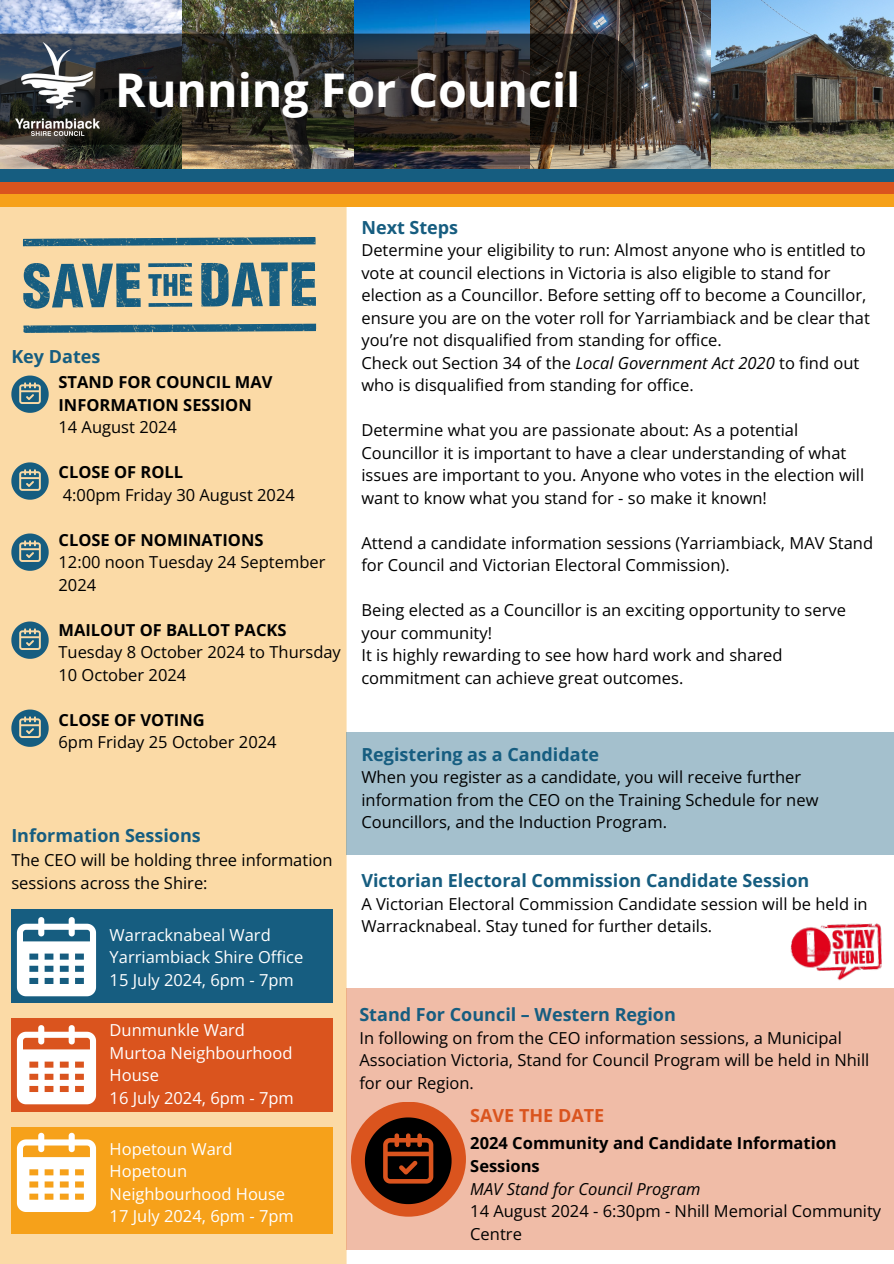
<style>
.page{position:relative;width:894px;height:1264px;background:#fff}
.page>*{position:absolute;margin:0;border:0;box-sizing:border-box;transform-origin:0 0}
.t1{font:700 46.5px "Open Sans";color:#fff}
.t2{font:700 18px "Open Sans";color:#165d80}
.t3{font:700 18px "Open Sans";color:#da541e}
.t4{font:16.5px/22.5px "Open Sans";color:#000}
.t5{font:16.5px/22.5px "Open Sans";color:#fff}
.t6{font:700 16.5px/22.5px "Open Sans";color:#000}
.t7{font:italic 16.5px "Open Sans";color:#000}
.s1{font-style:italic}
</style>
<div class="page">
<img style="left:353px;top:0;width:540px;height:169px">
<div style="left:0;top:207px;width:346px;height:1056px;background:#fbdaa6"></div>
<img style="left:182px;top:0;width:171px;height:169px">
<img style="left:0;top:0;width:182px;height:169px">
<div style="left:0;top:169px;width:893px;height:25px;background:#165d80"></div>
<div style="left:0;top:182px;width:893px;height:25px;background:#da541e"></div>
<div style="left:0;top:194px;width:893px;height:13px;background:#f6a11a"></div>
<svg style="left:0;top:34px;width:636px;height:111px"></svg>
<img style="left:15px;top:42px;width:84px;height:94px">
<div style="left:346px;top:988px;width:547px;height:262px;background:#f0bca7"></div>
<div style="left:351px;top:1101px;width:115px;height:115px;background:#da541e;border-radius:50%"></div>
<svg style="left:365px;top:1117px;width:86px;height:87px"></svg>
<div style="left:11px;top:909px;width:322px;height:93px;background:#165d80"></div>
<div style="left:11px;top:1017px;width:322px;height:94px;background:#da541e"></div>
<div style="left:11px;top:1126px;width:322px;height:107px;background:#f6a11a"></div>
<svg style="left:17px;top:1132px;width:79px;height:79px"></svg>
<svg style="left:17px;top:1025px;width:79px;height:79px"></svg>
<svg style="left:17px;top:917px;width:79px;height:79px"></svg>
<svg style="left:11px;top:709px;width:37px;height:37px"></svg>
<svg style="left:11px;top:375px;width:37px;height:37px"></svg>
<svg style="left:11px;top:462px;width:37px;height:37px"></svg>
<svg style="left:11px;top:533px;width:37px;height:37px"></svg>
<svg style="left:11px;top:621px;width:37px;height:37px"></svg>
<svg style="left:23px;top:324px;width:293px;height:9px"></svg>
<svg style="left:23px;top:237px;width:292px;height:9px"></svg>
<svg style="left:13px;top:254px;width:316px;height:63px"></svg>
<svg style="left:148px;top:263px;width:44px;height:4px"></svg>
<div style="left:346px;top:732px;width:547px;height:122px;background:#a4c0cd"></div>
<img style="left:790px;top:923px;width:92px;height:58px">
<h1 class="t1" style="left:115px;top:58px;width:466px">Running For Council</h1>
<p class="t2" style="left:11px;top:343px;width:91px">Key Dates</p>
<p class="t6" style="left:58px;top:370px;width:215px">STAND FOR COUNCIL MAV<br>INFORMATION SESSION</p>
<p class="t4" style="left:58px;top:415px;width:120px">14 August 2024</p>
<p class="t6" style="left:58px;top:460px;width:126px">CLOSE OF ROLL</p>
<p class="t4" style="left:63px;top:483px;width:233px">4:00pm Friday 30 August 2024</p>
<p class="t6" style="left:58px;top:528px;width:206px">CLOSE OF NOMINATIONS</p>
<p class="t4" style="left:58px;top:550px;width:268px">12:00 noon Tuesday 24 September<br>2024</p>
<p class="t6" style="left:58px;top:618px;width:229px">MAILOUT OF BALLOT PACKS</p>
<p class="t4" style="left:58px;top:640px;width:284px">Tuesday 8 October 2024 to Thursday<br>10 October 2024</p>
<p class="t6" style="left:58px;top:708px;width:148px">CLOSE OF VOTING</p>
<p class="t4" style="left:58px;top:730px;width:219px">6pm Friday 25 October 2024</p>
<p class="t2" style="left:11px;top:823px;width:191px">Information Sessions</p>
<p class="t4" style="left:11px;top:848px;width:322px">The CEO will be holding three information sessions across the Shire:</p>
<p class="t5" style="left:110px;top:923px;width:195px">Warracknabeal Ward<br>Yarriambiack Shire Office<br>15 July 2024, 6pm - 7pm</p>
<p class="t5" style="left:110px;top:1018px;width:186px">Dunmunkle Ward<br>Murtoa Neighbourhood<br>House<br>16 July 2024, 6pm - 7pm</p>
<p class="t5" style="left:110px;top:1136px;width:186px">Hopetoun Ward<br>Hopetoun<br>Neighbourhood House<br>17 July 2024, 6pm - 7pm</p>
<p class="t2" style="left:361px;top:214px;width:98px">Next Steps</p>
<p class="t4" style="left:361px;top:238px;width:510px">Determine your eligibility to run: Almost anyone who is entitled to vote at council elections in Victoria is also eligible to stand for election as a Councillor. Before setting off to become a Councillor, ensure you are on the voter roll for Yarriambiack and be clear that you’re not disqualified from standing for office.<br>Check out Section 34 of the <span class="s1">Local Government Act 2020</span> to find out who is disqualified from standing for office.</p>
<p class="t4" style="left:361px;top:418px;width:504px">Determine what you are passionate about: As a potential Councillor it is important to have a clear understanding of what issues are important to you. Anyone who votes in the election will want to know what you stand for - so make it known!</p>
<p class="t4" style="left:361px;top:531px;width:513px">Attend a candidate information sessions (Yarriambiack, MAV Stand for Council and Victorian Electoral Commission).</p>
<p class="t4" style="left:361px;top:598px;width:486px">Being elected as a Councillor is an exciting opportunity to serve your community!<br>It is highly rewarding to see how hard work and shared commitment can achieve great outcomes.</p>
<p class="t2" style="left:361px;top:741px;width:239px">Registering as a Candidate</p>
<p class="t4" style="left:361px;top:765px;width:458px">When you register as a candidate, you will receive further information from the CEO on the Training Schedule for new<br>Councillors, and the Induction Program.</p>
<p class="t2" style="left:361px;top:867px;width:449px">Victorian Electoral Commission Candidate Session</p>
<p class="t4" style="left:361px;top:892px;width:507px">A Victorian Electoral Commission Candidate session will be held in<br>Warracknabeal. Stay tuned for further details.</p>
<p class="t2" style="left:359px;top:1001px;width:318px">Stand For Council – Western Region</p>
<p class="t4" style="left:359px;top:1026px;width:511px">In following on from the CEO information sessions, a Municipal<br>Association Victoria, Stand for Council Program will be held in Nhill for our Region.</p>
<p class="t3" style="left:470px;top:1103px;width:135px">SAVE THE DATE</p>
<p class="t6" style="left:470px;top:1131px;width:368px">2024 Community and Candidate Information<br>Sessions</p>
<p class="t7" style="left:470px;top:1176px;width:231px">MAV Stand for Council Program</p>
<p class="t4" style="left:470px;top:1199px;width:412px">14 August 2024 - 6:30pm - Nhill Memorial Community<br>Centre</p>
</div>
